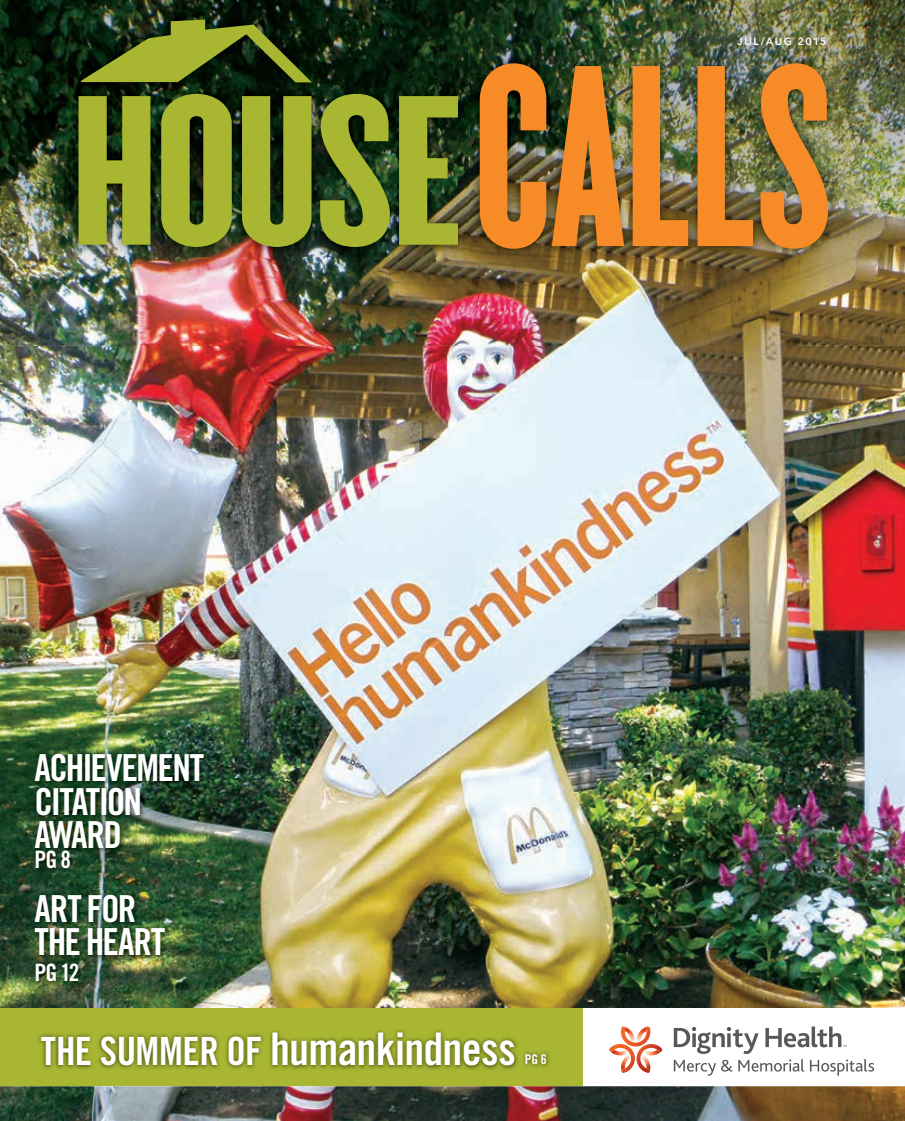
<style>
.page{position:relative;width:905px;height:1121px;background:#fff}
.page>*{position:absolute;margin:0;border:0;box-sizing:border-box;transform-origin:0 0}
.t1{font:45px "Trade Gothic Bold Cond Twenty";letter-spacing:-.02em;color:#fff}
.t2{font:37.2px/33.3px "Trade Gothic Bold Cond Twenty";letter-spacing:-.045em;color:#fff}
.t3{font:24px "Trade Gothic Bold Cond Twenty";color:#fff}
.t4{font:13.5px "Trade Gothic Bold Cond Twenty";color:#fff}
.t5{font:800 10.5px "Avenir";letter-spacing:.145em;color:#fff}
.s1{font-size:39px}
</style>
<div class="page">
<img style="left:0;top:346px;width:904px;height:774px">
<img style="left:0;top:0;width:106px;height:346px">
<img style="left:106px;top:0;width:798px;height:49px">
<img style="left:467px;top:49px;width:437px;height:49px">
<img style="left:426px;top:98px;width:52px;height:248px">
<img style="left:799px;top:98px;width:105px;height:248px">
<img style="left:106px;top:256px;width:320px;height:90px">
<img style="left:478px;top:258px;width:321px;height:88px">
<img style="left:31px;top:749px;width:179px;height:123px">
<img style="left:31px;top:890px;width:140px;height:97px">
<div style="left:573px;top:1008px;width:331px;height:78px;background:#fff"></div>
<div style="left:0;top:1008px;width:583px;height:78px;background:#a9b632"></div>
<img style="left:625px;top:1027px;width:10px;height:15px">
<img style="left:636px;top:1031px;width:10px;height:11px">
<svg style="left:621px;top:1061px;width:9px;height:8px"></svg>
<img style="left:636px;top:1044px;width:26px;height:28px">
<img style="left:609px;top:1045px;width:22px;height:16px">
<svg style="left:640px;top:1026px;width:7px;height:15px"></svg>
<img style="left:642px;top:1049px;width:15px;height:6px">
<img style="left:643px;top:1049px;width:17px;height:3px">
<svg style="left:673px;top:1026px;width:201px;height:49px"></svg>
<img style="left:470px;top:54px;width:367px;height:204px">
<img style="left:479px;top:63px;width:349px;height:186px">
<img style="left:69px;top:11px;width:398px;height:245px">
<svg style="left:78px;top:96px;width:72px;height:149px;background:#909e30"></svg>
<svg style="left:161px;top:94px;width:71px;height:153px;background:#879429"></svg>
<svg style="left:242px;top:96px;width:69px;height:151px;background:#8a972a"></svg>
<svg style="left:320px;top:94px;width:70px;height:153px;background:#708228"></svg>
<svg style="left:399px;top:96px;width:59px;height:149px;background:#7f8e2b"></svg>
<svg style="left:81px;top:20px;width:231px;height:62px;background:#4f5e1d"></svg>
<img style="left:38px;top:1030px;width:511px;height:40px">
<p class="t5" style="left:737px;top:36px;width:90px">JUL/AUG 2015</p>
<p class="t2" style="left:35px;top:751px;width:171px">ACHIEVEMENT<br>CITATION<br>AWARD</p>
<p class="t3" style="left:35px;top:844px;width:38px">PG 8</p>
<p class="t2" style="left:35px;top:891px;width:132px">ART FOR<br>THE HEART</p>
<p class="t3" style="left:35px;top:957px;width:46px">PG 12</p>
<p class="t1" style="left:41px;top:1021px;width:477px"><span class="s1">THE SUMMER OF</span> humankindness</p>
<p class="t4" style="left:524px;top:1050px;width:24px">PG 6</p>
</div>
